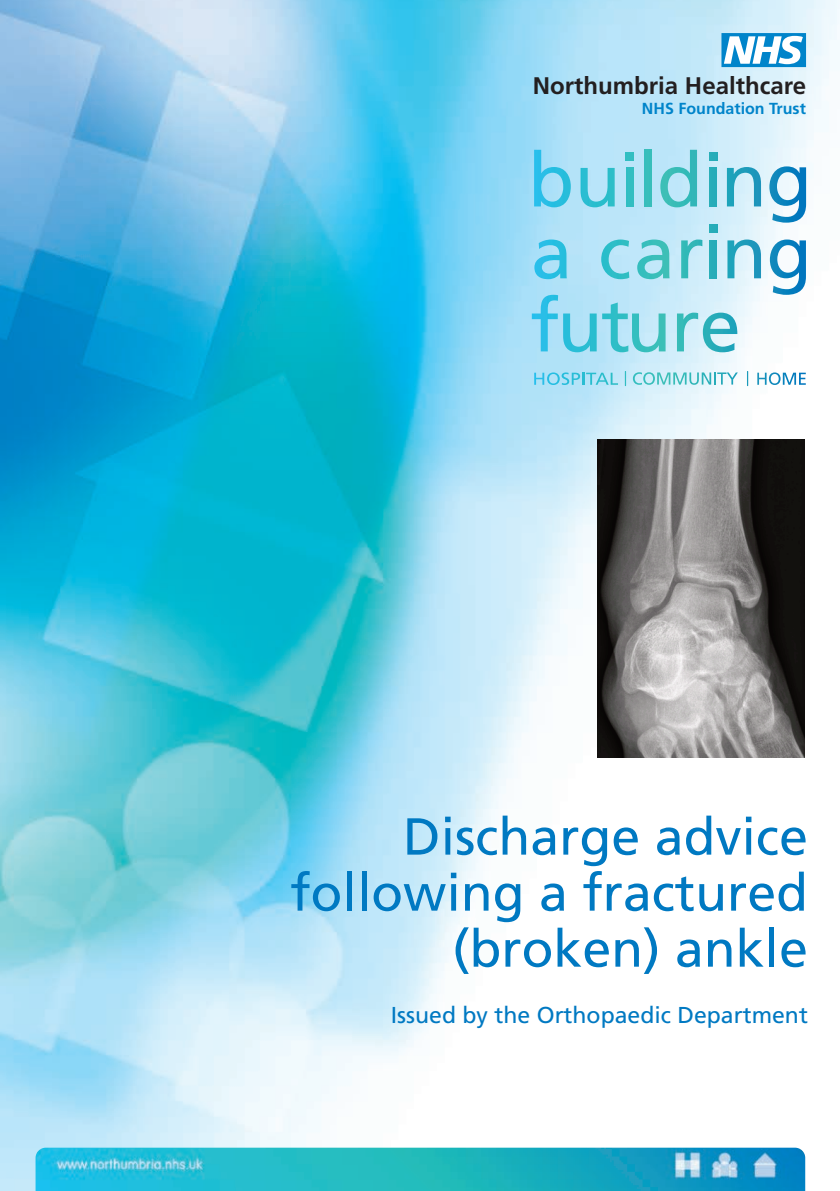
<style>
.page{position:relative;width:840px;height:1191px;background:#fff}
.page>*{position:absolute;margin:0;border:0;box-sizing:border-box;transform-origin:0 0}
.t1{font:52px/56px "Frutiger";color:#0079c2;text-align:right}
.t2{font:700 24px "Frutiger";color:#231f20}
.t3{font:23px "Frutiger";color:#0079c2}
.t4{font:700 16px "Frutiger";color:#0084ca}
</style>
<div class="page">
<img style="left:0;top:0;width:839px;height:1191px">
<img style="left:36px;top:1147px;width:768px;height:44px">
<img style="left:597px;top:439px;width:207px;height:318px">
<svg style="left:721px;top:33px;width:84px;height:34px"></svg>
<img style="left:534px;top:150px;width:36px;height:57px">
<img style="left:580px;top:168px;width:34px;height:39px">
<svg style="left:625px;top:152px;width:8px;height:8px"></svg>
<img style="left:625px;top:168px;width:8px;height:38px">
<img style="left:644px;top:150px;width:7px;height:56px">
<img style="left:660px;top:150px;width:36px;height:57px">
<img style="left:709px;top:168px;width:7px;height:38px">
<svg style="left:708px;top:152px;width:8px;height:8px"></svg>
<img style="left:726px;top:167px;width:34px;height:39px">
<img style="left:769px;top:166px;width:36px;height:57px">
<img style="left:534px;top:239px;width:32px;height:40px">
<img style="left:601px;top:239px;width:28px;height:40px">
<img style="left:637px;top:239px;width:32px;height:40px">
<img style="left:680px;top:239px;width:22px;height:39px">
<svg style="left:709px;top:225px;width:7px;height:8px"></svg>
<img style="left:709px;top:240px;width:7px;height:38px">
<img style="left:727px;top:239px;width:33px;height:39px">
<img style="left:769px;top:239px;width:36px;height:56px">
<img style="left:531px;top:295px;width:27px;height:56px">
<img style="left:563px;top:313px;width:33px;height:39px">
<img style="left:602px;top:302px;width:26px;height:50px">
<img style="left:631px;top:313px;width:34px;height:39px">
<img style="left:676px;top:313px;width:21px;height:38px">
<img style="left:702px;top:313px;width:35px;height:39px">
<svg style="left:534px;top:372px;width:83px;height:13px"></svg>
<svg style="left:632px;top:372px;width:22px;height:13px"></svg>
<img style="left:656px;top:372px;width:14px;height:12px">
<svg style="left:673px;top:372px;width:64px;height:13px"></svg>
<svg style="left:756px;top:372px;width:49px;height:13px"></svg>
<svg style="left:624px;top:371px;width:1px;height:15px"></svg>
<svg style="left:746px;top:371px;width:1px;height:15px"></svg>
<p class="t2" style="left:532px;top:76px;width:274px">Northumbria Healthcare</p>
<p class="t4" style="left:641px;top:102px;width:165px">NHS Foundation Trust</p>
<p class="t1" style="left:290px;top:812px;width:519px">Discharge advice following a fractured (broken) ankle</p>
<p class="t3" style="left:390px;top:1005px;width:418px">Issued by the Orthopaedic Department</p>
</div>
